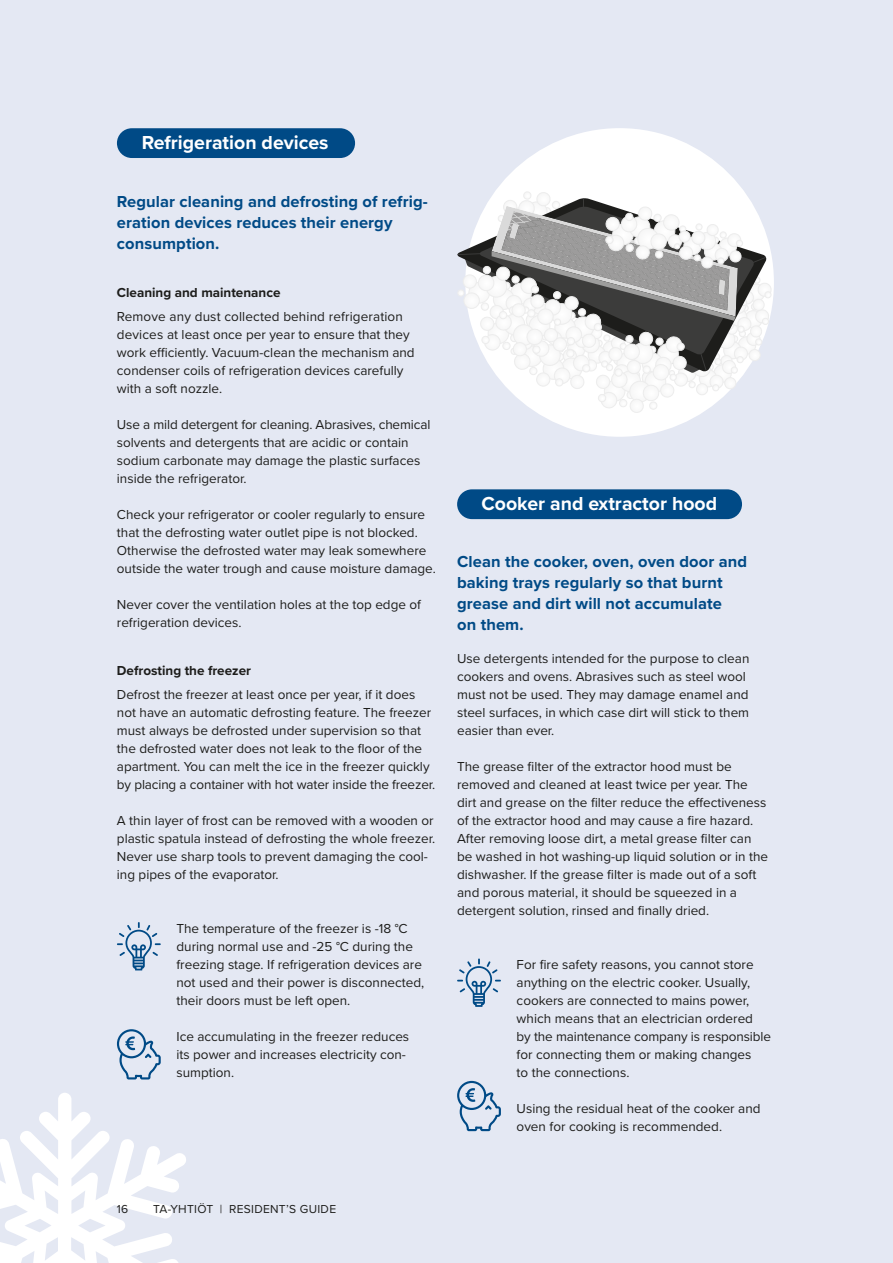
<style>
.page{position:relative;width:893px;height:1263px;background:#e4e8f3}
.page>*{position:absolute;margin:0;border:0;box-sizing:border-box;transform-origin:0 0}
.t1{font:700 19.5px "Proxima Nova";color:#fff}
.t2{font:700 16.5px/21px "Proxima Nova";letter-spacing:.005em;color:#004a86}
.t3{font:13.5px/18px "Proxima Nova";color:#1d1d1b}
.t4{font:700 13.5px "Proxima Nova";color:#1d1d1b}
.t5{font:12px "Proxima Nova";letter-spacing:.025em;color:#1d1d1b}
</style>
<div class="page">
<div style="left:465px;top:128px;width:309px;height:309px;background:#fff;border-radius:50%"></div>
<svg style="left:457px;top:192px;width:315px;height:221px"></svg>
<div style="left:117px;top:128px;width:238px;height:30px;background:#004a86;border-radius:15px"></div>
<div style="left:457px;top:489px;width:285px;height:30px;background:#004a86;border-radius:15px"></div>
<svg style="left:457px;top:958px;width:44px;height:49px"></svg>
<svg style="left:457px;top:1081px;width:44px;height:50px"></svg>
<svg style="left:117px;top:1029px;width:44px;height:50px"></svg>
<svg style="left:117px;top:922px;width:44px;height:48px"></svg>
<svg style="left:0;top:1093px;width:186px;height:170px"></svg>
<h1 class="t1" style="left:142px;top:128px;width:188px">Refrigeration devices</h1>
<p class="t2" style="left:117px;top:191px;width:312px">Regular cleaning and defrosting of refrig&shy;eration devices reduces their energy consumption.</p>
<p class="t4" style="left:117px;top:282px;width:165px">Cleaning and maintenance</p>
<p class="t3" style="left:117px;top:307px;width:299px">Remove any dust collected behind refrigeration devices at least once per year to ensure that they work efficiently. Vacuum-clean the mechanism and condenser coils of refrigeration devices carefully with a soft nozzle.</p>
<p class="t3" style="left:117px;top:415px;width:315px">Use a mild detergent for cleaning. Abrasives, chemical solvents and detergents that are acidic or contain sodium carbonate may damage the plastic surfaces inside the refrigerator.</p>
<p class="t3" style="left:117px;top:505px;width:320px">Check your refrigerator or cooler regularly to ensure that the defrosting water outlet pipe is not blocked.<br>Otherwise the defrosted water may leak somewhere outside the water trough and cause moisture damage.</p>
<p class="t3" style="left:117px;top:595px;width:306px">Never cover the ventilation holes at the top edge of refrigeration devices.</p>
<p class="t4" style="left:117px;top:660px;width:136px">Defrosting the freezer</p>
<p class="t3" style="left:117px;top:685px;width:320px">Defrost the freezer at least once per year, if it does not have an automatic defrosting feature. The freezer must always be defrosted under supervision so that the defrosted water does not leak to the floor of the apartment. You can melt the ice in the freezer quickly by placing a container with hot water inside the freezer.</p>
<p class="t3" style="left:117px;top:811px;width:320px">A thin layer of frost can be removed with a wooden or plastic spatula instead of defrosting the whole freezer.<br>Never use sharp tools to prevent damaging the cool&shy;ing pipes of the evaporator.</p>
<p class="t3" style="left:176px;top:919px;width:249px">The temperature of the freezer is -18 °C during normal use and -25 °C during the freezing stage. If refrigeration devices are not used and their power is disconnected, their doors must be left open.</p>
<p class="t3" style="left:176px;top:1027px;width:234px">Ice accumulating in the freezer reduces its power and increases electricity con&shy;sumption.</p>
<h1 class="t1" style="left:481px;top:489px;width:237px">Cooker and extractor hood</h1>
<p class="t2" style="left:457px;top:551px;width:292px">Clean the cooker, oven, oven door and baking trays regularly so that burnt grease and dirt will not accumulate<br>on them.</p>
<p class="t3" style="left:457px;top:649px;width:294px">Use detergents intended for the purpose to clean cookers and ovens. Abrasives such as steel wool must not be used. They may damage enamel and steel surfaces, in which case dirt will stick to them easier than ever.</p>
<p class="t3" style="left:457px;top:757px;width:313px">The grease filter of the extractor hood must be removed and cleaned at least twice per year. The dirt and grease on the filter reduce the effectiveness of the extractor hood and may cause a fire hazard.<br>After removing loose dirt, a metal grease filter can be washed in hot washing-up liquid solution or in the dishwasher. If the grease filter is made out of a soft and porous material, it should be squeezed in a detergent solution, rinsed and finally dried.</p>
<p class="t3" style="left:517px;top:955px;width:256px">For fire safety reasons, you cannot store anything on the electric cooker. Usually, cookers are connected to mains power, which means that an electrician ordered<br>by the maintenance company is responsible for connecting them or making changes<br>to the connections.</p>
<p class="t3" style="left:517px;top:1099px;width:245px">Using the residual heat of the cooker and oven for cooking is recommended.</p>
<p class="t5" style="left:117px;top:1200px;width:13px">16</p>
<p class="t5" style="left:153px;top:1200px;width:184px">TA-YHTIÖT | RESIDENT’S GUIDE</p>
</div>
